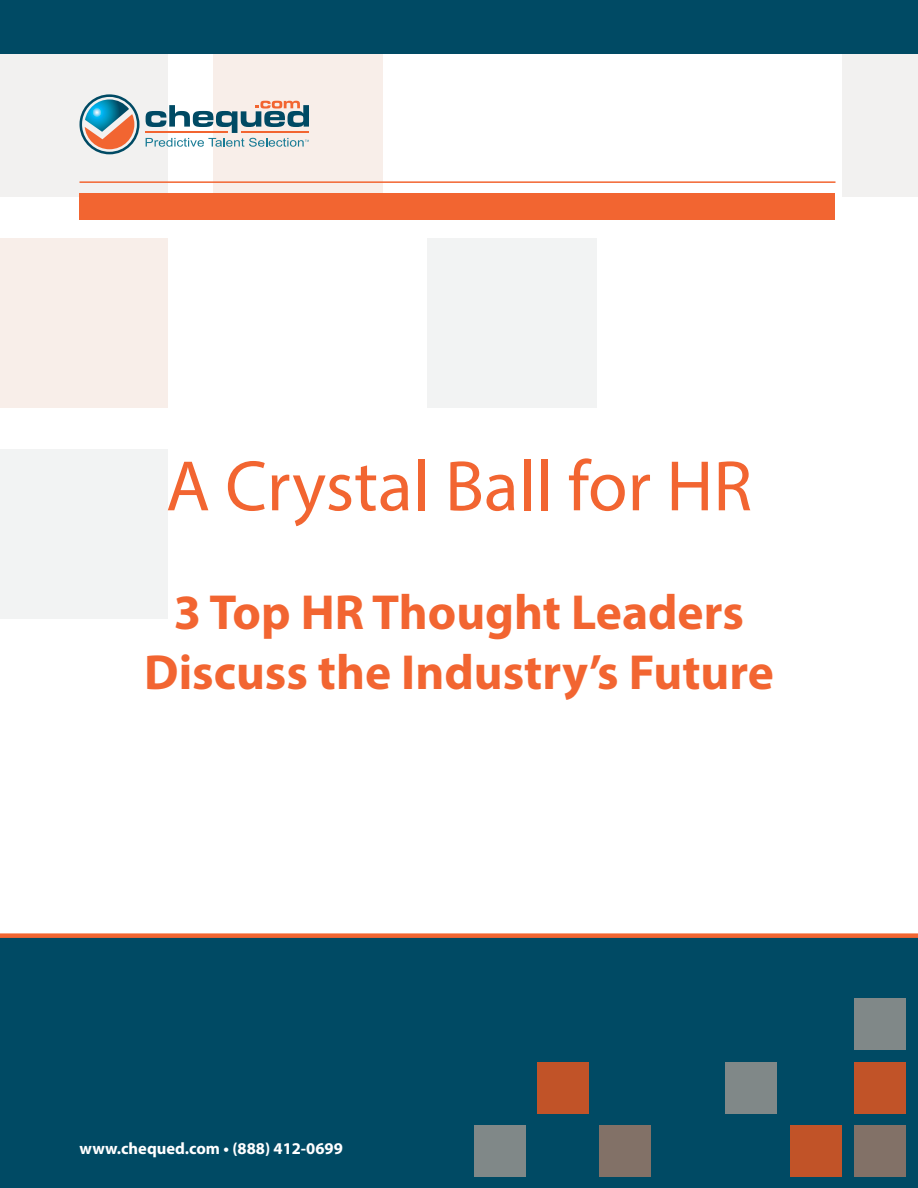
<style>
.page{position:relative;width:918px;height:1188px;background:#fff}
.page>*{position:absolute;margin:0;border:0;box-sizing:border-box;transform-origin:0 0}
.t1{font:72px "Myriad Pro";color:#f26531}
.t2{font:700 49.5px/59.4px "Myriad Pro";color:#f26531;text-align:center}
.t3{font:700 16.5px "Myriad Pro";color:#fff}
</style>
<div class="page">
<div style="left:0;top:936px;width:918px;height:252px;background:#004a64"></div>
<div style="left:855px;top:1126px;width:51px;height:51px;background:#827167"></div>
<div style="left:855px;top:1062px;width:51px;height:51px;background:#c15328"></div>
<div style="left:855px;top:998px;width:51px;height:51px;background:#808888"></div>
<div style="left:790px;top:1126px;width:51px;height:51px;background:#c15328"></div>
<div style="left:725px;top:1062px;width:51px;height:51px;background:#808888"></div>
<div style="left:600px;top:1126px;width:51px;height:51px;background:#827167"></div>
<div style="left:537px;top:1062px;width:51px;height:51px;background:#c15328"></div>
<div style="left:474px;top:1126px;width:52px;height:51px;background:#808888"></div>
<div style="left:0;top:933px;width:918px;height:5px;background:#f26531"></div>
<div style="left:0;top:27px;width:168px;height:169px;background:#f2f1f0"></div>
<div style="left:0;top:238px;width:168px;height:170px;background:#f8eee9"></div>
<div style="left:0;top:449px;width:168px;height:170px;background:#f2f3f3"></div>
<div style="left:213px;top:27px;width:169px;height:169px;background:#f8eee9"></div>
<div style="left:428px;top:238px;width:169px;height:170px;background:#f2f3f3"></div>
<div style="left:843px;top:27px;width:75px;height:169px;background:#f2f1f0"></div>
<svg style="left:80px;top:94px;width:59px;height:60px"></svg>
<svg style="left:146px;top:101px;width:163px;height:46px"></svg>
<hr style="left:80px;top:181px;width:756px;height:2px;background:#f26531">
<div style="left:0;top:0;width:918px;height:54px;background:#004a64"></div>
<div style="left:80px;top:194px;width:756px;height:26px;background:#f26531"></div>
<h1 class="t1" style="left:166px;top:442px;width:588px">A Crystal Ball for HR</h1>
<p class="t2" style="left:144px;top:581px;width:631px">3 Top HR Thought Leaders<br>Discuss the Industry’s Future</p>
<p class="t3" style="left:80px;top:1137px;width:265px">www.chequed.com • (888) 412-0699</p>
</div>
